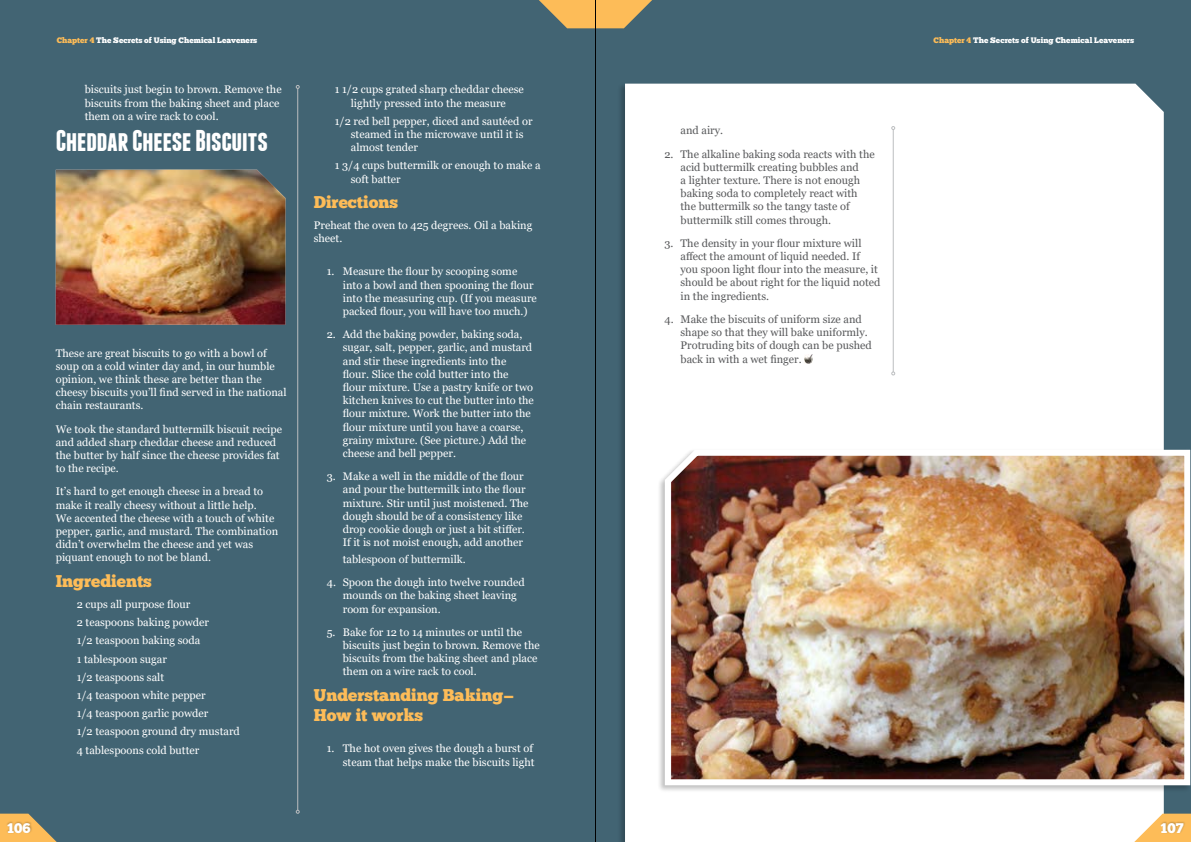
<style>
.page{position:relative;width:1191px;height:842px;background:#fff}
.page>*{position:absolute;margin:0;border:0;box-sizing:border-box;transform-origin:0 0}
.t1{font:700 30px "Franchise";letter-spacing:-.02em;color:#fff}
.t2{font:17px/20.4px "Chunk Five";color:#fdbc58}
.t3{font:14px "Chunk Five";color:#fff}
.t4{font:11px/13.2px "Georgia";color:#fff}
.t5{font:11px/13.2px "Georgia";color:#58595b}
.t6{font:8px "Chunk Five";color:#fff}
.s1{color:#fdbc58}
</style>
<div class="page">
<div style="left:595px;top:0;width:596px;height:842px;background:#426473"></div>
<div style="left:625px;top:84px;width:538px;height:758px;background:#fff"></div>
<svg style="left:1134px;top:814px;width:57px;height:28px"></svg>
<div style="left:1159px;top:822px;width:26px;height:13px;background:#000;opacity:.25"></div>
<hr style="left:893px;top:130px;width:1px;height:242px;background:#bcbec0">
<svg style="left:891px;top:126px;width:4px;height:4px"></svg>
<svg style="left:891px;top:372px;width:4px;height:3px"></svg>
<div style="left:0;top:0;width:595px;height:842px;background:#426473"></div>
<svg style="left:0;top:814px;width:57px;height:28px"></svg>
<svg style="left:539px;top:0;width:113px;height:28px"></svg>
<div style="left:5px;top:822px;width:27px;height:13px;background:#000;opacity:.25"></div>
<hr style="left:297px;top:88px;width:1px;height:722px;background:#bcbec0">
<svg style="left:296px;top:85px;width:4px;height:4px"></svg>
<svg style="left:296px;top:810px;width:4px;height:4px"></svg>
<img style="left:56px;top:170px;width:229px;height:155px">
<div style="left:657px;top:448px;width:534px;height:344px;background:#000;opacity:.25"></div>
<img style="left:662px;top:444px;width:529px;height:344px">
<svg style="left:804px;top:355px;width:8px;height:9px"></svg>
<hr style="left:595px;top:0;width:1px;height:842px;background:#000">
<p class="t6" style="left:57px;top:36px;width:202px"><span class="s1">Chapter 4</span> The Secrets of Using Chemical Leaveners</p>
<p class="t4" style="left:85px;top:83px;width:198px">biscuits just begin to brown. Remove the biscuits from the baking sheet and place them on a wire rack to cool.</p>
<h1 class="t1" style="left:56px;top:126px;width:214px">Cheddar Cheese Biscuits</h1>
<p class="t4" style="left:56px;top:346px;width:232px">These are great biscuits to go with a bowl of soup on a cold winter day and, in our humble opinion, we think these are better than the cheesy biscuits you’ll find served in the national chain restaurants.</p>
<p class="t4" style="left:56px;top:422px;width:228px">We took the standard buttermilk biscuit recipe and added sharp cheddar cheese and reduced the butter by half since the cheese provides fat to the recipe.</p>
<p class="t4" style="left:56px;top:485px;width:224px">It’s hard to get enough cheese in a bread to make it really cheesy without a little help.<br>We accented the cheese with a touch of white pepper, garlic, and mustard. The combination didn’t overwhelm the cheese and yet was piquant enough to not be bland.</p>
<h2 class="t2" style="left:56px;top:572px;width:98px">Ingredients</h2>
<p class="t4" style="left:77px;top:595px;width:165px;line-height:18.2px">2 cups all purpose flour<br>2 teaspoons baking powder<br>1/2 teaspoon baking soda<br>1 tablespoon sugar<br>1/2 teaspoons salt<br>1/4 teaspoon white pepper<br>1/4 teaspoon garlic powder<br>1/2 teaspoon ground dry mustard<br>4 tablespoons cold butter</p>
<p class="t3" style="left:7px;top:822px;width:25px">106</p>
<p class="t4" style="left:335px;top:83px;width:191px;text-align:center">1 1/2 cups grated sharp cheddar cheese lightly pressed into the measure</p>
<p class="t4" style="left:351px;top:115px;width:183px;text-indent:-16px">1/2 red bell pepper, diced and sautéed or steamed in the microwave until it is almost tender</p>
<p class="t4" style="left:351px;top:159px;width:191px;text-indent:-16px">1 3/4 cups buttermilk or enough to make a soft batter</p>
<h2 class="t2" style="left:314px;top:193px;width:86px">Directions</h2>
<p class="t4" style="left:314px;top:219px;width:220px">Preheat the oven to 425 degrees. Oil a baking sheet.</p>
<p class="t4" style="left:343px;top:265px;width:195px;text-indent:-16px">1. Measure the flour by scooping some into a bowl and then spooning the flour into the measuring cup. (If you measure packed flour, you will have too much.)</p>
<p class="t4" style="left:343px;top:328px;width:193px;text-indent:-16px">2. Add the baking powder, baking soda, sugar, salt, pepper, garlic, and mustard and stir these ingredients into the flour. Slice the cold butter into the flour mixture. Use a pastry knife or two kitchen knives to cut the butter into the flour mixture. Work the butter into the flour mixture until you have a coarse, grainy mixture. (See picture.) Add the cheese and bell pepper.</p>
<p class="t4" style="left:343px;top:470px;width:187px;text-indent:-16px">3. Make a well in the middle of the flour and pour the buttermilk into the flour mixture. Stir until just moistened. The dough should be of a consistency like drop cookie dough or just a bit stiffer.<br>If it is not moist enough, add another</p>
<p class="t4" style="left:343px;top:553px;width:124px">tablespoon of buttermilk.</p>
<p class="t4" style="left:343px;top:576px;width:183px;text-indent:-16px">4. Spoon the dough into twelve rounded mounds on the baking sheet leaving room for expansion.</p>
<p class="t4" style="left:343px;top:626px;width:198px;text-indent:-16px">5. Bake for 12 to 14 minutes or until the biscuits just begin to brown. Remove the biscuits from the baking sheet and place them on a wire rack to cool.</p>
<h2 class="t2" style="left:314px;top:686px;width:202px">Understanding Baking—<br>How it works</h2>
<p class="t4" style="left:327px;top:742px;width:209px;text-align:right">1. The hot oven gives the dough a burst of steam that helps make the biscuits light</p>
<p class="t5" style="left:680px;top:124px;width:44px">and airy.</p>
<p class="t5" style="left:680px;top:148px;width:196px;text-indent:-16px">2. The alkaline baking soda reacts with the acid buttermilk creating bubbles and<br>a lighter texture. There is not enough baking soda to completely react with the buttermilk so the tangy taste of buttermilk still comes through.</p>
<p class="t5" style="left:680px;top:237px;width:201px;text-indent:-16px">3. The density in your flour mixture will affect the amount of liquid needed. If<br>you spoon light flour into the measure, it should be about right for the liquid noted in the ingredients.</p>
<p class="t5" style="left:680px;top:313px;width:193px;text-indent:-16px">4. Make the biscuits of uniform size and shape so that they will bake uniformly.<br>Protruding bits of dough can be pushed back in with a wet finger.</p>
<p class="t6" style="left:933px;top:36px;width:202px"><span class="s1">Chapter 4</span> The Secrets of Using Chemical Leaveners</p>
<p class="t3" style="left:1160px;top:822px;width:25px">107</p>
</div>
